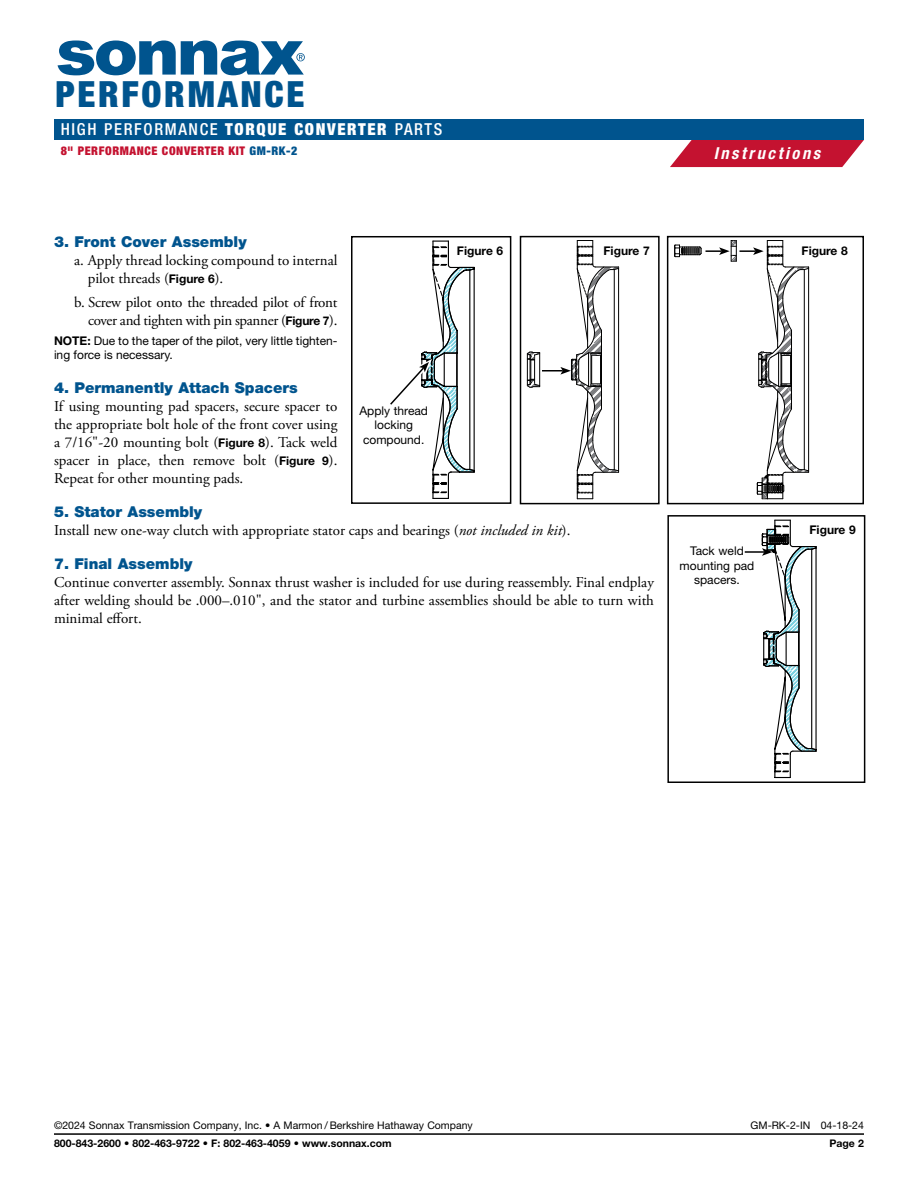
<style>
.page{position:relative;width:918px;height:1188px;background:#fff}
.page>*{position:absolute;margin:0;border:0;box-sizing:border-box;transform-origin:0 0}
.t1{font:900 condensed 36.15px "Helvetica Neue LT Std";letter-spacing:.075em;color:#00548e}
.t2{font:500 condensed 16.5px "Helvetica Neue LT Std";letter-spacing:.1em;color:#fff}
.t3{font:italic 700 condensed 16.5px "Helvetica Neue LT Std";letter-spacing:.155em;color:#fff}
.t4{font:15px/18px "Adobe Garamond Pro";color:#000;text-align:justify}
.t5{font:15px/18px "Adobe Garamond Pro";letter-spacing:-.02em;color:#000;text-align:right}
.t6{font:900 15px "Helvetica Neue LT Std";color:#00548e}
.t7{font:12px/14.4px "Helvetica Neue LT Std";color:#000;text-align:center}
.t8{font:900 condensed 12px "Helvetica Neue LT Std";letter-spacing:.05em;color:#c41230}
.t9{font:700 12px "Helvetica Neue LT Std";color:#000}
.t10{font:10.5px "Helvetica Neue LT Std";color:#000}
.t11{font:700 10.5px "Helvetica Neue LT Std";color:#000}
.s1{color:#00548e}
.s2{font-weight:900}
.s3{font-family:"Helvetica Neue LT Std";font-weight:700;font-size:12px}
.s4{font-weight:700}
.s5{font-style:italic}
</style>
<div class="page">
<svg style="left:527px;top:351px;width:13px;height:37px"></svg>
<div style="left:520px;top:236px;width:140px;height:268px;border:2px solid #000"></div>
<hr style="left:542px;top:370px;width:21px;height:2px;background:#000">
<div style="left:667px;top:236px;width:197px;height:268px;border:2px solid #000"></div>
<svg style="left:674px;top:240px;width:135px;height:259px"></svg>
<svg style="left:560px;top:240px;width:60px;height:259px"></svg>
<div style="left:351px;top:236px;width:160px;height:268px;border:2px solid #000"></div>
<svg style="left:390px;top:240px;width:121px;height:260px"></svg>
<div style="left:667px;top:515px;width:198px;height:268px;border:2px solid #000"></div>
<svg style="left:668px;top:519px;width:149px;height:260px"></svg>
<hr style="left:54px;top:1133px;width:810px;height:2px;background:#000">
<svg style="left:670px;top:140px;width:194px;height:27px;background:#ca2c47"></svg>
<div style="left:54px;top:119px;width:810px;height:21px;background:#00548e"></div>
<svg style="left:58px;top:40px;width:247px;height:35px"></svg>
<h1 class="t1" style="left:56px;top:72px;width:250px">PERFORMANCE</h1>
<p class="t8" style="left:61px;top:144px;width:238px">8" PERFORMANCE CONVERTER KIT <span class="s1">GM-RK-2</span></p>
<p class="t2" style="left:61px;top:120px;width:383px">HIGH PERFORMANCE <span class="s2">TORQUE CONVERTER</span> PARTS</p>
<p class="t3" style="left:714px;top:143px;width:108px">Instructions</p>
<p class="t6" style="left:54px;top:232px;width:194px">3. Front Cover Assembly</p>
<p class="t4" style="left:88px;top:251px;width:251px;text-indent:-14px">a. Apply thread locking compound to internal pilot threads (<span class="s3">Figure 6</span>).</p>
<p class="t5" style="left:74px;top:293px;width:265px">b. Screw pilot onto the threaded pilot of front cover and tighten with pin spanner (<span class="s3">Figure 7</span>).</p>
<p class="t7" style="left:54px;top:333px;width:285px;text-align:left"><span class="s4">NOTE:</span> Due to the taper of the pilot, very little tighten&shy;ing force is necessary.</p>
<p class="t6" style="left:54px;top:379px;width:245px">4. Permanently Attach Spacers</p>
<p class="t4" style="left:54px;top:398px;width:285px">If using mounting pad spacers, secure spacer to the appropriate bolt hole of the front cover using a 7/16"-20 mounting bolt (<span class="s3">Figure 8</span>). Tack weld spacer in place, then remove bolt (<span class="s3">Figure 9</span>).<br>Repeat for other mounting pads.</p>
<p class="t6" style="left:54px;top:503px;width:150px">5. Stator Assembly</p>
<p class="t4" style="left:54px;top:522px;width:518px">Install new one-way clutch with appropriate stator caps and bearings (<span class="s5">not included in kit</span>).</p>
<p class="t6" style="left:54px;top:554px;width:140px">7. Final Assembly</p>
<p class="t4" style="left:54px;top:574px;width:602px">Continue converter assembly. Sonnax thrust washer is included for use during reassembly. Final endplay after welding should be .000–.010", and the stator and turbine assemblies should be able to turn with minimal effort.</p>
<p class="t9" style="left:457px;top:243px;width:48px">Figure 6</p>
<p class="t9" style="left:603px;top:243px;width:48px">Figure 7</p>
<p class="t9" style="left:802px;top:243px;width:48px">Figure 8</p>
<p class="t7" style="left:359px;top:403px;width:70px">Apply thread locking compound.</p>
<p class="t9" style="left:809px;top:522px;width:48px">Figure 9</p>
<p class="t7" style="left:680px;top:544px;width:76px">Tack weld mounting pad spacers.</p>
<p class="t10" style="left:54px;top:1119px;width:420px">©2024 Sonnax Transmission Company, Inc. • A Marmon / Berkshire Hathaway Company</p>
<p class="t10" style="left:751px;top:1119px;width:115px">GM-RK-2-IN 04-18-24</p>
<p class="t11" style="left:54px;top:1137px;width:339px">800-843-2600 • 802-463-9722 • F: 802-463-4059 • www.sonnax.com</p>
<p class="t11" style="left:829px;top:1137px;width:36px">Page 2</p>
</div>
